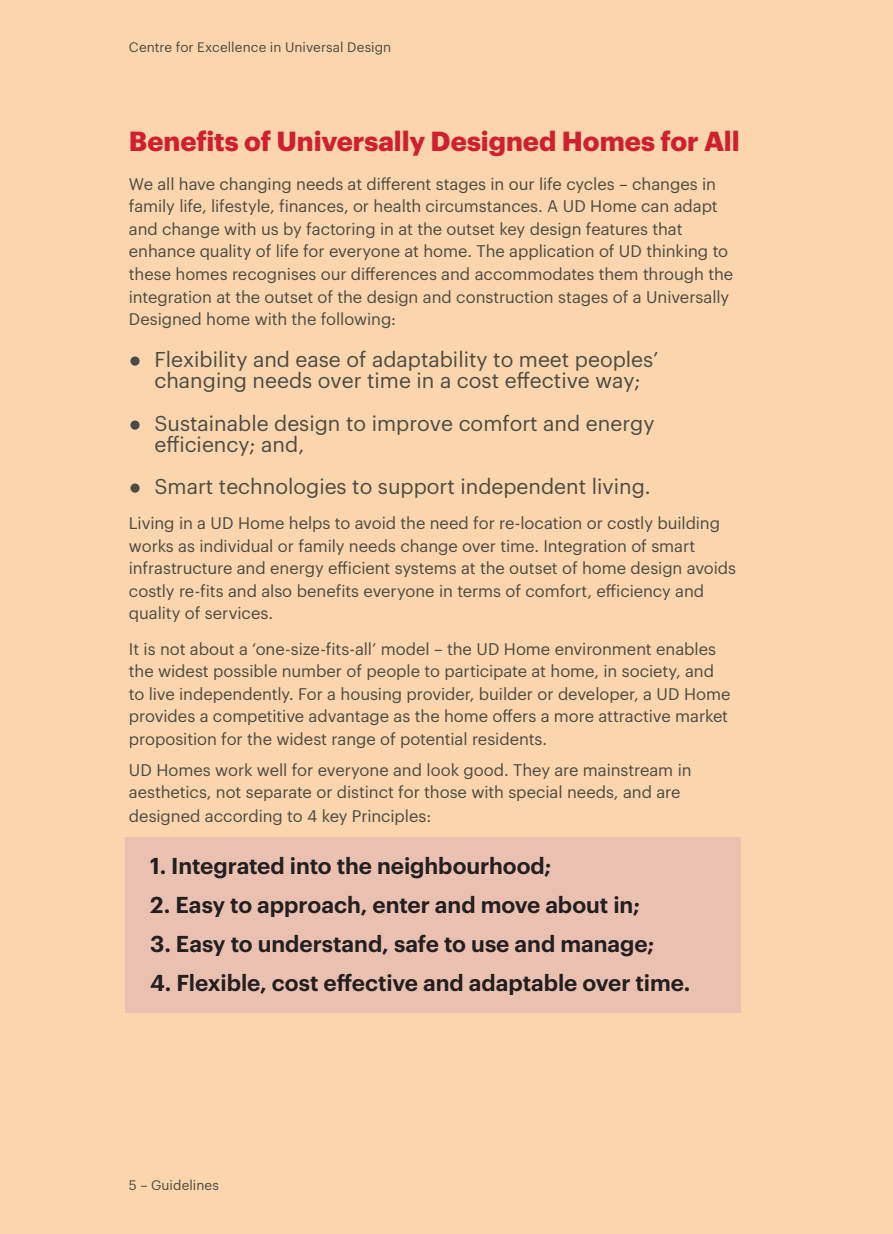
<style>
.page{position:relative;width:893px;height:1234px;background:#fff}
.page>*{position:absolute;margin:0;border:0;box-sizing:border-box;transform-origin:0 0}
.Header___Sub_Section{font:700 27px "Graphik";color:#d0202f}
.Intro_Paragraph{font:600 22.5px "Graphik";letter-spacing:-.005em;color:#231f20}
.t1{font:21px/21px "Graphik";color:#4c4b43;text-align:center}
.Paragraph___Body_Cop{font:16.5px/22.5px "Graphik";letter-spacing:-.005em;color:#4c4b43}
.t2{font:13.5px "Graphik";letter-spacing:.005em;color:#4c4a3f}
.s1{font-family:"Impact"}
</style>
<div class="page">
<div style="left:0;top:0;width:893px;height:1233px;background:#fbd5ad"></div>
<div style="left:125px;top:837px;width:616px;height:175px;background:#eac1b0"></div>
<p class="t2" style="left:129px;top:37px;width:264px">Centre for Excellence in Universal Design</p>
<h3 class="Header___Sub_Section" style="left:129px;top:120px;width:612px">Benefits of Universally Designed Homes for All</h3>
<p class="Paragraph___Body_Cop" style="left:129px;top:171px;width:606px">We all have changing needs at different stages in our life cycles – changes in family life, lifestyle, finances, or health circumstances. A UD Home can adapt and change with us by factoring in at the outset key design features that enhance quality of life for everyone at home. The application of UD thinking to these homes recognises our differences and accommodates them through the integration at the outset of the design and construction stages of a Universally Designed home with the following:</p>
<p class="t1" style="left:129px;top:347px;width:531px"><span class="s1">●</span> Flexibility and ease of adaptability to meet peoples’ changing needs over time in a cost effective way;</p>
<p class="t1" style="left:154px;top:410px;width:502px;text-align:left;text-indent:-26px"><span class="s1">●</span> Sustainable design to improve comfort and energy efficiency; and,</p>
<p class="t1" style="left:129px;top:474px;width:523px"><span class="s1">●</span> Smart technologies to support independent living.</p>
<p class="Paragraph___Body_Cop" style="left:129px;top:510px;width:609px">Living in a UD Home helps to avoid the need for re-location or costly building works as individual or family needs change over time. Integration of smart infrastructure and energy efficient systems at the outset of home design avoids costly re-fits and also benefits everyone in terms of comfort, efficiency and quality of services.</p>
<p class="Paragraph___Body_Cop" style="left:129px;top:635px;width:603px">It is not about a ‘one-size-fits-all’ model – the UD Home environment enables the widest possible number of people to participate at home, in society, and to live independently. For a housing provider, builder or developer, a UD Home provides a competitive advantage as the home offers a more attractive market proposition for the widest range of potential residents.</p>
<p class="Paragraph___Body_Cop" style="left:129px;top:757px;width:564px">UD Homes work well for everyone and look good. They are mainstream in aesthetics, not separate or distinct for those with special needs, and are</p>
<p class="Paragraph___Body_Cop" style="left:129px;top:803px;width:304px">designed according to 4 key Principles:</p>
<p class="Intro_Paragraph" style="left:150px;top:848px;width:403px">1. Integrated into the neighbourhood;</p>
<p class="Intro_Paragraph" style="left:150px;top:887px;width:491px">2. Easy to approach, enter and move about in;</p>
<p class="Intro_Paragraph" style="left:150px;top:926px;width:506px">3. Easy to understand, safe to use and manage;</p>
<p class="Intro_Paragraph" style="left:150px;top:965px;width:542px">4. Flexible, cost effective and adaptable over time.</p>
<p class="t2" style="left:129px;top:1174px;width:92px">5 – Guidelines</p>
</div>
